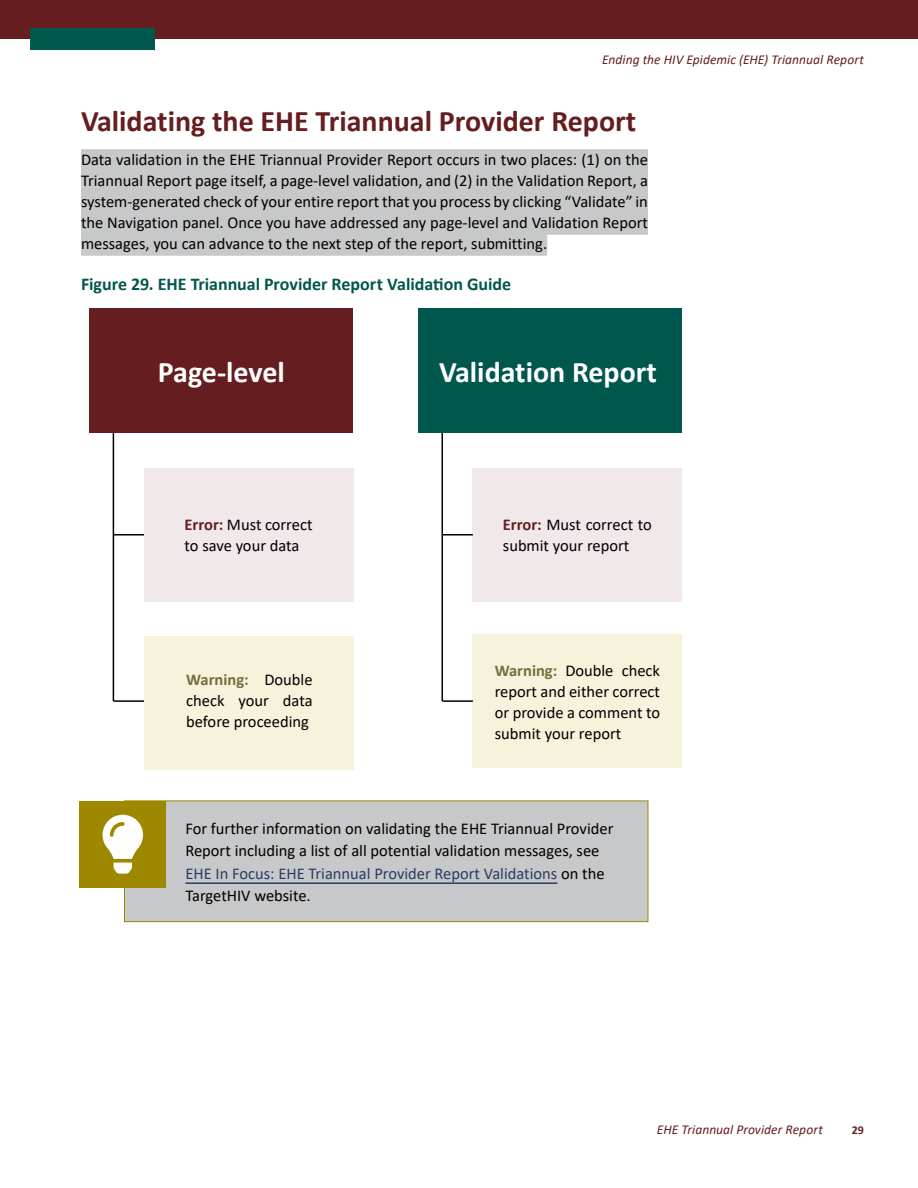
<style>
.page{position:relative;width:918px;height:1188px;background:#fff}
.page>*{position:absolute;margin:0;border:0;box-sizing:border-box;transform-origin:0 0}
.t1{font:700 30px "Calibri";color:#651d1f}
.H3_Figure_29_Headers{font:700 30px "Calibri";color:#fff}
.Figure_Titles{font:700 18px "Calibri";letter-spacing:-.005em;color:#00574d}
.P_Body{font:16.5px/21px "Calibri";color:#000;text-align:justify}
.Callout_Tip_Note_or_Star{font:16.5px/22.5px "Calibri";color:#000}
.t2{font:italic 13.5px "Calibri";letter-spacing:.005em;color:#651d1f}
.t3{font:700 12px "Calibri";color:#651d1f}
.s1{font-weight:700;color:#651d1f}
.s2{font-weight:700;color:#746d3c}
.s3{color:#2b3b62}
</style>
<div class="page">
<div style="left:0;top:0;width:918px;height:39px;background:#651d1f"></div>
<div style="left:30px;top:28px;width:124px;height:21px;background:#00574d"></div>
<div style="left:81px;top:149px;width:567px;height:23px;background:#c7c8ca"></div>
<div style="left:81px;top:170px;width:567px;height:23px;background:#c7c8ca"></div>
<div style="left:81px;top:191px;width:567px;height:23px;background:#c7c8ca"></div>
<div style="left:81px;top:212px;width:567px;height:23px;background:#c7c8ca"></div>
<div style="left:81px;top:233px;width:466px;height:23px;background:#c7c8ca"></div>
<div style="left:90px;top:309px;width:263px;height:124px;background:#651d1f"></div>
<div style="left:418px;top:309px;width:264px;height:124px;background:#00574d"></div>
<div style="left:144px;top:468px;width:209px;height:134px;background:#f0e8e9"></div>
<div style="left:144px;top:636px;width:209px;height:134px;background:#f6f2dc"></div>
<div style="left:473px;top:634px;width:209px;height:134px;background:#f6f2dc"></div>
<div style="left:473px;top:468px;width:209px;height:134px;background:#f0e8e9"></div>
<hr style="left:113px;top:433px;width:1px;height:268px;background:#000">
<hr style="left:114px;top:534px;width:30px;height:2px;background:#000">
<hr style="left:114px;top:700px;width:30px;height:2px;background:#000">
<hr style="left:442px;top:433px;width:1px;height:268px;background:#000">
<hr style="left:442px;top:534px;width:31px;height:2px;background:#000">
<hr style="left:442px;top:700px;width:31px;height:2px;background:#000">
<div style="left:124px;top:801px;width:524px;height:121px;background:#c7c8ca"></div>
<hr style="left:185px;top:882px;width:372px;height:2px;background:#2b3b62">
<div style="left:124px;top:801px;width:524px;height:121px;border:1px solid #9e8800"></div>
<div style="left:80px;top:801px;width:86px;height:86px;background:#9e8800"></div>
<svg style="left:103px;top:815px;width:40px;height:59px"></svg>
<p class="t2" style="left:602px;top:50px;width:263px">Ending the HIV Epidemic (EHE) Triannual Report</p>
<h3 class="t1" style="left:81px;top:99px;width:557px">Validating the EHE Triannual Provider Report</h3>
<p class="P_Body" style="left:81px;top:149px;width:569px">Data validation in the EHE Triannual Provider Report occurs in two places: (1) on the Triannual Report page itself, a page-level validation, and (2) in the Validation Report, a system-generated check of your entire report that you process by clicking “Validate” in the Navigation panel. Once you have addressed any page-level and Validation Report messages, you can advance to the next step of the report, submitting.</p>
<p class="Figure_Titles" style="left:81px;top:272px;width:432px">Figure 29. EHE Triannual Provider Report Validation Guide</p>
<h3 class="H3_Figure_29_Headers" style="left:158px;top:351px;width:129px">Page-level</h3>
<h3 class="H3_Figure_29_Headers" style="left:439px;top:351px;width:219px">Validation Report</h3>
<p class="P_Body" style="left:185px;top:514px;width:129px"><span class="s1">Error:</span> Must correct to save your data</p>
<p class="P_Body" style="left:503px;top:514px;width:151px"><span class="s1">Error:</span> Must correct to submit your report</p>
<p class="P_Body" style="left:186px;top:668px;width:128px"><span class="s2">Warning:</span> Double check your data before proceeding</p>
<p class="P_Body" style="left:495px;top:659px;width:167px"><span class="s2">Warning:</span> Double check report and either correct or provide a comment to submit your report</p>
<p class="Callout_Tip_Note_or_Star" style="left:185px;top:817px;width:430px">For further information on validating the EHE Triannual Provider Report including a list of all potential validation messages, see <span class="s3">EHE In Focus: EHE Triannual Provider Report Validations</span> on the TargetHIV website.</p>
<p class="t2" style="left:657px;top:1120px;width:168px">EHE Triannual Provider Report</p>
<p class="t3" style="left:852px;top:1121px;width:14px">29</p>
</div>
